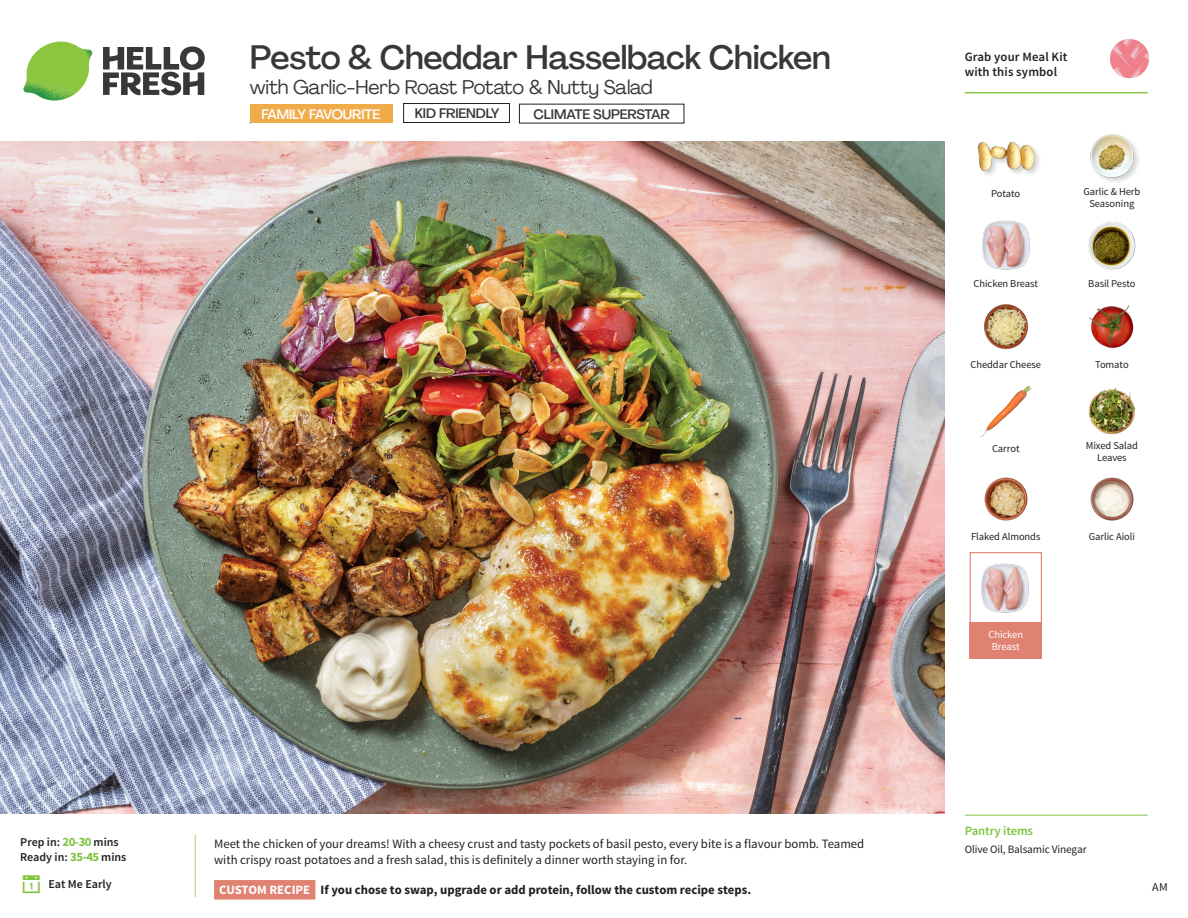
<style>
.page{position:relative;width:1188px;height:918px;background:#fff}
.page>*{position:absolute;margin:0;border:0;box-sizing:border-box;transform-origin:0 0}
._15_Titel_UK{font:500 33px "Agrandir";letter-spacing:-.015em;color:#383839}
._15_Titel_UK-2{font:19.5px "Agrandir";letter-spacing:-.01em;color:#383839}
.t1{font:500 13.5px "Agrandir";letter-spacing:-.01em;color:#383839}
.t2{font:500 13.5px "Agrandir";letter-spacing:-.01em;color:#fff}
.Step_6_Text_AU{font:12.75px/16.5px "Source Sans Pro";color:#231f20}
.Step_6_Text_AU-2{font:700 12.75px "Source Sans Pro";color:#231f20}
.t3{font:600 12.75px/15px "Source Sans Pro";letter-spacing:.01em;color:#231f20}
._04_Headers_Front{font:600 12.75px "Source Sans Pro";letter-spacing:-.01em;color:#81c340}
._04_Intro{font:600 12px "Source Sans Pro";color:#231f20}
.t4{font:12px "Source Sans Pro";color:#231f20}
._05_Pantry{font:11.25px "Source Sans Pro";letter-spacing:-.01em;color:#231f20}
._18_FRONT_ingredients{font:10.5px/12px "Source Sans Pro";letter-spacing:-.005em;color:#231f20;text-align:center}
._18_FRONT_ingredients-2{font:10.5px/12px "Source Sans Pro";letter-spacing:-.005em;color:#fff;text-align:center}
.s1{font-weight:700;font-size:12.75px;color:#81c340}
.s2{color:#fff}
</style>
<div class="page">
<svg style="left:103px;top:46px;width:102px;height:49px"></svg>
<img style="left:23px;top:42px;width:69px;height:59px">
<svg style="left:1092px;top:39px;width:57px;height:55px"></svg>
<svg style="left:194px;top:834px;width:122px;height:66px"></svg>
<img style="left:0;top:142px;width:945px;height:672px">
<div style="left:250px;top:104px;width:143px;height:19px;background:#f0ab4a"></div>
<div style="left:403px;top:103px;width:107px;height:20px;border:1px solid #231f20"></div>
<img style="left:1089px;top:305px;width:45px;height:43px">
<img style="left:1088px;top:387px;width:48px;height:48px">
<img style="left:980px;top:385px;width:52px;height:52px">
<img style="left:984px;top:477px;width:44px;height:44px">
<img style="left:984px;top:304px;width:45px;height:45px">
<img style="left:982px;top:220px;width:48px;height:50px">
<img style="left:1088px;top:222px;width:48px;height:48px">
<div style="left:977px;top:141px;width:65px;height:37px;background:#231f20;opacity:.2"></div>
<img style="left:977px;top:141px;width:57px;height:37px">
<img style="left:1090px;top:134px;width:48px;height:48px">
<img style="left:1090px;top:477px;width:44px;height:44px">
<div style="left:970px;top:552px;width:72px;height:72px;border:1px solid #df8272"></div>
<div style="left:970px;top:622px;width:72px;height:37px;background:#df8272"></div>
<img style="left:981px;top:563px;width:48px;height:50px">
<hr style="left:965px;top:815px;width:183px;height:1px;background:#81c340">
<hr style="left:965px;top:92px;width:183px;height:1px;background:#81c340">
<p class="_15_Titel_UK" style="left:250px;top:37px;width:582px">Pesto &amp; Cheddar Hasselback Chicken</p>
<p class="_15_Titel_UK-2" style="left:250px;top:75px;width:404px">with Garlic-Herb Roast Potato &amp; Nutty Salad</p>
<p class="t2" style="left:261px;top:106px;width:120px">FAMILY FAVOURITE</p>
<p class="t1" style="left:415px;top:105px;width:86px">KID FRIENDLY</p>
<p class="t1" style="left:534px;top:106px;width:138px">CLIMATE SUPERSTAR</p>
<p class="_04_Intro" style="left:20px;top:835px;width:100px">Prep in: <span class="s1">20-30</span> mins</p>
<p class="_04_Intro" style="left:20px;top:850px;width:108px">Ready in: <span class="s1">35-45</span> mins</p>
<p class="_04_Intro" style="left:48px;top:876px;width:65px">Eat Me Early</p>
<p class="Step_6_Text_AU" style="left:214px;top:836px;width:652px">Meet the chicken of your dreams! With a cheesy crust and tasty pockets of basil pesto, every bite is a flavour bomb. Teamed with crispy roast potatoes and a fresh salad, this is definitely a dinner worth staying in for.</p>
<p class="Step_6_Text_AU-2" style="left:219px;top:881px;width:533px"><span class="s2">CUSTOM RECIPE</span> If you chose to swap, upgrade or add protein, follow the custom recipe steps.</p>
<p class="t3" style="left:965px;top:50px;width:104px">Grab your Meal Kit with this symbol</p>
<p class="_18_FRONT_ingredients" style="left:991px;top:188px;width:31px">Potato</p>
<p class="_18_FRONT_ingredients" style="left:974px;top:277px;width:66px">Chicken Breast</p>
<p class="_18_FRONT_ingredients" style="left:1083px;top:186px;width:58px">Garlic &amp; Herb<br>Seasoning</p>
<p class="_18_FRONT_ingredients" style="left:1088px;top:277px;width:49px">Basil Pesto</p>
<p class="_18_FRONT_ingredients" style="left:970px;top:358px;width:72px">Cheddar Cheese</p>
<p class="_18_FRONT_ingredients" style="left:1095px;top:358px;width:35px">Tomato</p>
<p class="_18_FRONT_ingredients" style="left:992px;top:443px;width:29px">Carrot</p>
<p class="_18_FRONT_ingredients" style="left:1086px;top:440px;width:54px">Mixed Salad<br>Leaves</p>
<p class="_18_FRONT_ingredients" style="left:971px;top:531px;width:71px">Flaked Almonds</p>
<p class="_18_FRONT_ingredients" style="left:1089px;top:531px;width:48px">Garlic Aioli</p>
<p class="_18_FRONT_ingredients-2" style="left:988px;top:629px;width:36px">Chicken<br>Breast</p>
<p class="_04_Headers_Front" style="left:965px;top:822px;width:70px">Pantry items</p>
<p class="_05_Pantry" style="left:965px;top:842px;width:123px">Olive Oil, Balsamic Vinegar</p>
<p class="t4" style="left:1152px;top:879px;width:17px">AM</p>
</div>
